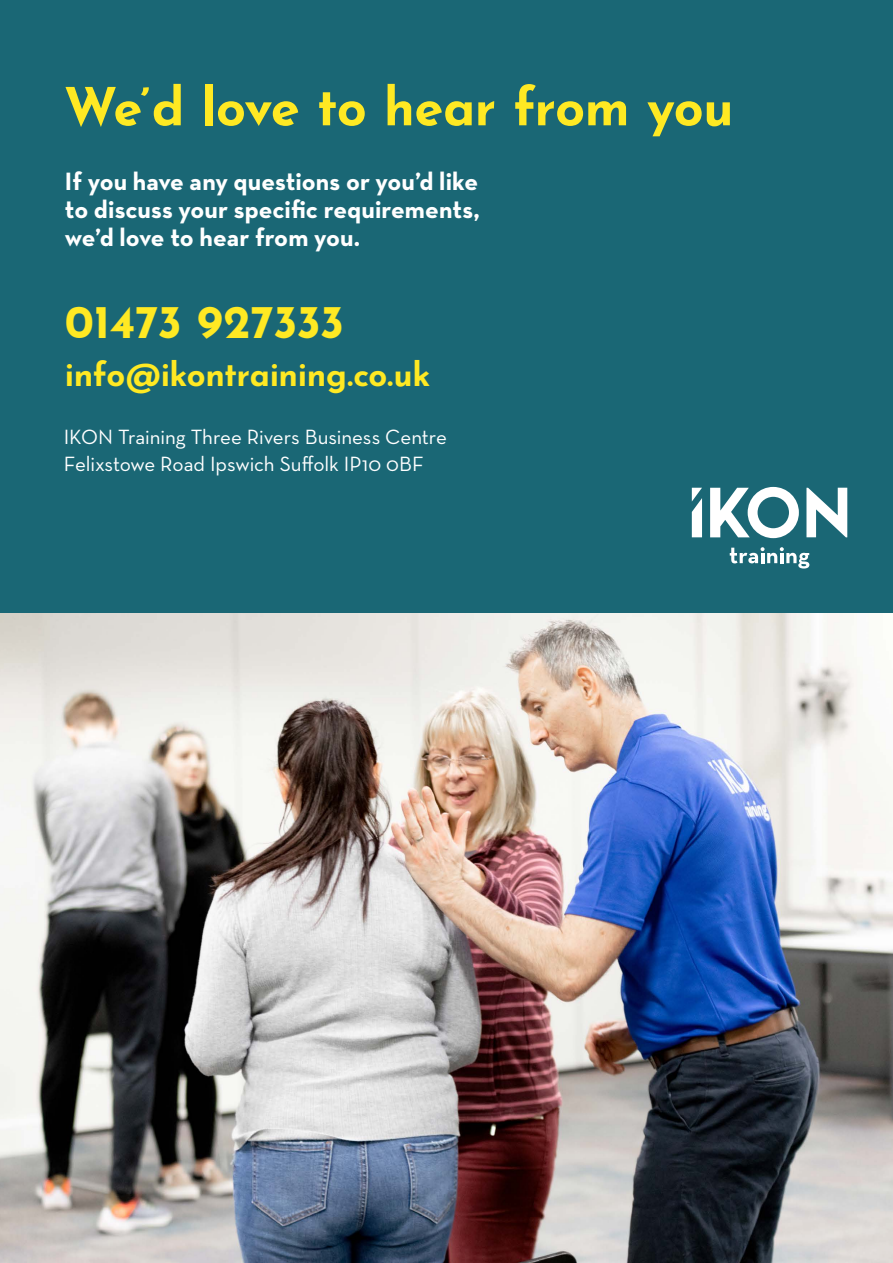
<style>
.page{position:relative;width:893px;height:1263px;background:#fff}
.page>*{position:absolute;margin:0;border:0;box-sizing:border-box;transform-origin:0 0}
.t1{font:100 52.5px "Josefin Sans";letter-spacing:-.015em;color:#ffe923}
.t2{font:100 46.5px "Josefin Sans";letter-spacing:-.01em;color:#ffe923}
.t3{font:100 33px "Josefin Sans";letter-spacing:-.015em;color:#ffe923}
.t4{font:700 25.5px/28px "Neutra Text";color:#fff;text-align:justify}
.t5{font:21px/26.7px "Neutra Text";letter-spacing:-.005em;color:#fff}
</style>
<div class="page">
<div style="left:0;top:0;width:893px;height:655px;background:#1a6775"></div>
<svg style="left:692px;top:487px;width:155px;height:51px"></svg>
<svg style="left:730px;top:547px;width:79px;height:21px"></svg>
<img style="left:0;top:613px;width:893px;height:650px">
<h1 class="t1" style="left:64px;top:68px;width:671px">We’d love to hear from you</h1>
<p class="t4" style="left:65px;top:166px;width:417px">If you have any questions or you’d like to discuss your specific requirements, we’d love to hear from you.</p>
<h2 class="t2" style="left:65px;top:287px;width:281px">01473 927333</h2>
<p class="t3" style="left:65px;top:350px;width:367px">info@ikontraining.co.uk</p>
<p class="t5" style="left:64px;top:424px;width:385px">IKON Training Three Rivers Business Centre<br>Felixstowe Road Ipswich Suffolk IP10 0BF</p>
</div>
